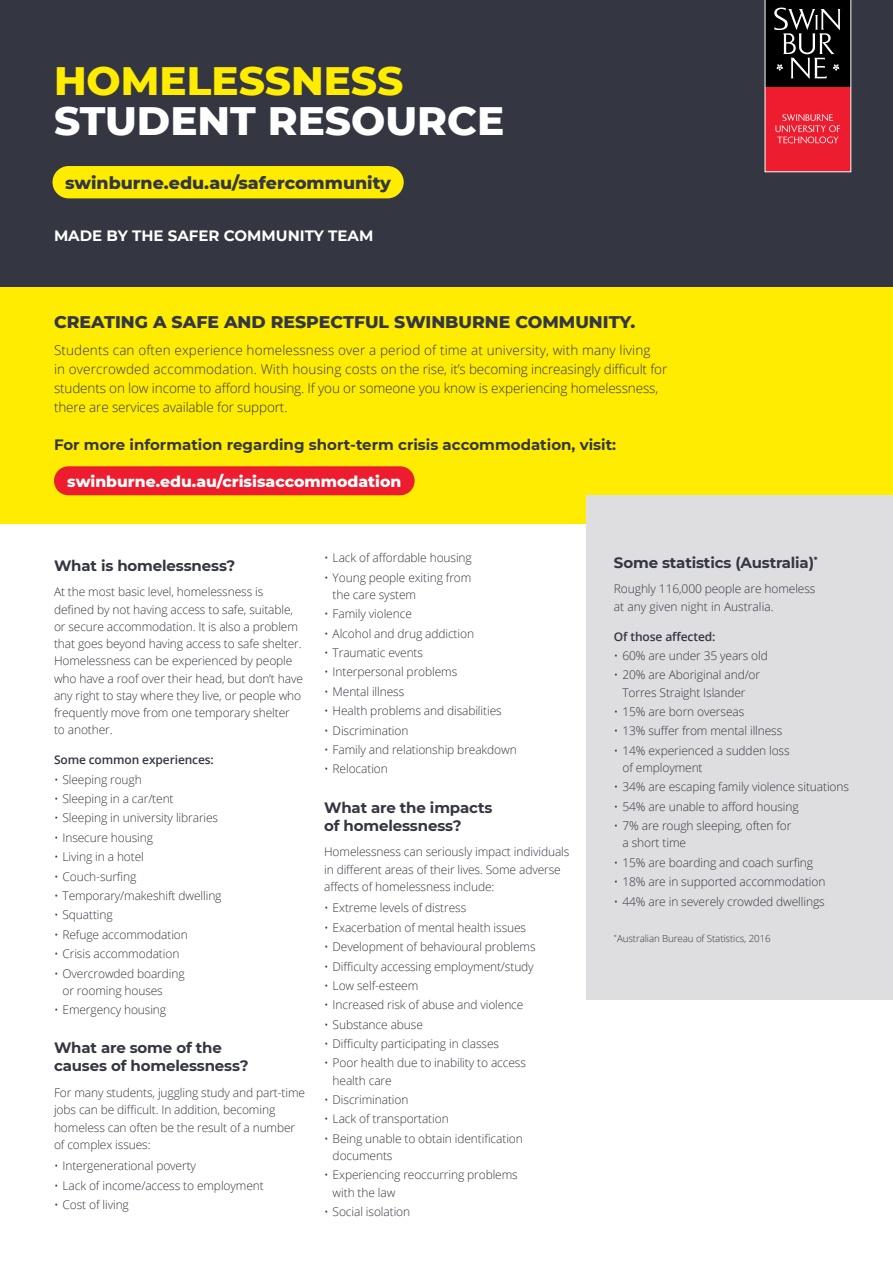
<style>
.page{position:relative;width:893px;height:1263px;background:#fff}
.page>*{position:absolute;margin:0;border:0;box-sizing:border-box;transform-origin:0 0}
.t1{font:800 40.5px "Montserrat";color:#fff}
.t2{font:800 40.5px "Montserrat";color:#ffec00}
.t3{font:800 17.4px "Montserrat";color:#343741}
.t4{font:800 17.25px "Montserrat";color:#343741}
.t5{font:800 15.6px "Montserrat";color:#fff}
.t6{font:700 15px/18px "Montserrat";letter-spacing:-.01em;color:#343741}
.t7{font:700 15px "Montserrat";color:#fff}
.t8{font:300 13.5px/18.8px "Open Sans";letter-spacing:-.01em;color:#343741}
.t9{font:300 12px/17.2px "Open Sans";letter-spacing:-.01em;color:#343741}
.t10{font:600 12px "Open Sans";letter-spacing:-.01em;color:#343741}
.t11{font:300 9.75px "Open Sans";letter-spacing:-.01em;color:#343741}
</style>
<div class="page">
<div style="left:0;top:0;width:893px;height:287px;background:#343741"></div>
<svg style="left:764px;top:0;width:88px;height:173px;background:#872a32"></svg>
<div style="left:52px;top:166px;width:352px;height:32px;background:#ffec00;border-radius:16px"></div>
<div style="left:0;top:287px;width:893px;height:237px;background:#ffec00"></div>
<div style="left:587px;top:495px;width:306px;height:505px;background:#dedee1"></div>
<div style="left:54px;top:466px;width:361px;height:29px;background:#ed1c2e;border-radius:14px"></div>
<h1 class="t2" style="left:54px;top:51px;width:351px">HOMELESSNESS</h1>
<h1 class="t1" style="left:54px;top:91px;width:452px">STUDENT RESOURCE</h1>
<h2 class="t3" style="left:65px;top:170px;width:327px">swinburne.edu.au/safercommunity</h2>
<p class="t7" style="left:54px;top:224px;width:321px">MADE BY THE SAFER COMMUNITY TEAM</p>
<h3 class="t4" style="left:54px;top:309px;width:583px">CREATING A SAFE AND RESPECTFUL SWINBURNE COMMUNITY.</h3>
<p class="t8" style="left:54px;top:341px;width:615px">Students can often experience homelessness over a period of time at university, with many living<br>in overcrowded accommodation. With housing costs on the rise, it’s becoming increasingly difficult for students on low income to afford housing. If you or someone you know is experiencing homelessness, there are services available for support.</p>
<p class="t6" style="left:54px;top:435px;width:564px">For more information regarding short-term crisis accommodation, visit:</p>
<h3 class="t5" style="left:67px;top:470px;width:335px">swinburne.edu.au/crisisaccommodation</h3>
<p class="t6" style="left:54px;top:555px;width:183px">What is homelessness?</p>
<p class="t9" style="left:54px;top:583px;width:250px">At the most basic level, homelessness is defined by not having access to safe, suitable, or secure accommodation. It is also a problem that goes beyond having access to safe shelter.<br>Homelessness can be experienced by people who have a roof over their head, but don’t have any right to stay where they live, or people who frequently move from one temporary shelter to another.</p>
<p class="t10" style="left:54px;top:752px;width:161px">Some common experiences:</p>
<p class="t9" style="left:54px;top:770px;width:89px">• Sleeping rough</p>
<p class="t9" style="left:54px;top:790px;width:121px">• Sleeping in a car/tent</p>
<p class="t9" style="left:54px;top:809px;width:166px">• Sleeping in university libraries</p>
<p class="t9" style="left:54px;top:828px;width:100px">• Insecure housing</p>
<p class="t9" style="left:54px;top:848px;width:91px">• Living in a hotel</p>
<p class="t9" style="left:54px;top:867px;width:84px">• Couch-surfing</p>
<p class="t9" style="left:54px;top:887px;width:169px">• Temporary/makeshift dwelling</p>
<p class="t9" style="left:54px;top:906px;width:60px">• Squatting</p>
<p class="t9" style="left:54px;top:925px;width:135px">• Refuge accommodation</p>
<p class="t9" style="left:54px;top:945px;width:127px">• Crisis accommodation</p>
<p class="t9" style="left:63px;top:964px;width:124px;text-indent:-9px">• Overcrowded boarding or rooming houses</p>
<p class="t9" style="left:54px;top:1001px;width:114px">• Emergency housing</p>
<p class="t6" style="left:54px;top:1038px;width:196px">What are some of the causes of homelessness?</p>
<p class="t9" style="left:54px;top:1084px;width:253px">For many students, juggling study and part-time jobs can be difficult. In addition, becoming homeless can often be the result of a number of complex issues:</p>
<p class="t9" style="left:54px;top:1157px;width:144px">• Intergenerational poverty</p>
<p class="t9" style="left:54px;top:1176px;width:211px">• Lack of income/access to employment</p>
<p class="t9" style="left:54px;top:1196px;width:76px">• Cost of living</p>
<p class="t9" style="left:324px;top:549px;width:149px">• Lack of affordable housing</p>
<p class="t9" style="left:333px;top:568px;width:140px;text-indent:-9px">• Young people exiting from the care system</p>
<p class="t9" style="left:324px;top:605px;width:89px">• Family violence</p>
<p class="t9" style="left:324px;top:624px;width:151px">• Alcohol and drug addiction</p>
<p class="t9" style="left:324px;top:644px;width:100px">• Traumatic events</p>
<p class="t9" style="left:324px;top:663px;width:135px">• Interpersonal problems</p>
<p class="t9" style="left:324px;top:682px;width:82px">• Mental illness</p>
<p class="t9" style="left:324px;top:702px;width:179px">• Health problems and disabilities</p>
<p class="t9" style="left:324px;top:721px;width:86px">• Discrimination</p>
<p class="t9" style="left:324px;top:741px;width:194px">• Family and relationship breakdown</p>
<p class="t9" style="left:324px;top:760px;width:65px">• Relocation</p>
<p class="t6" style="left:324px;top:797px;width:170px">What are the impacts of homelessness?</p>
<p class="t9" style="left:324px;top:843px;width:247px">Homelessness can seriously impact individuals in different areas of their lives. Some adverse affects of homelessness include:</p>
<p class="t9" style="left:324px;top:899px;width:144px">• Extreme levels of distress</p>
<p class="t9" style="left:324px;top:918px;width:204px">• Exacerbation of mental health issues</p>
<p class="t9" style="left:324px;top:938px;width:213px">• Development of behavioural problems</p>
<p class="t9" style="left:324px;top:957px;width:211px">• Difficulty accessing employment/study</p>
<p class="t9" style="left:324px;top:976px;width:96px">• Low self-esteem</p>
<p class="t9" style="left:324px;top:996px;width:201px">• Increased risk of abuse and violence</p>
<p class="t9" style="left:324px;top:1015px;width:100px">• Substance abuse</p>
<p class="t9" style="left:324px;top:1035px;width:176px">• Difficulty participating in classes</p>
<p class="t9" style="left:333px;top:1054px;width:195px;text-indent:-9px">• Poor health due to inability to access health care</p>
<p class="t9" style="left:324px;top:1091px;width:86px">• Discrimination</p>
<p class="t9" style="left:324px;top:1110px;width:126px">• Lack of transportation</p>
<p class="t9" style="left:333px;top:1129px;width:192px;text-indent:-9px">• Being unable to obtain identification documents</p>
<p class="t9" style="left:333px;top:1166px;width:187px;text-indent:-9px">• Experiencing reoccurring problems with the law</p>
<p class="t9" style="left:324px;top:1203px;width:88px">• Social isolation</p>
<p class="t6" style="left:614px;top:553px;width:205px">Some statistics (Australia)<sup>*</sup></p>
<p class="t9" style="left:614px;top:580px;width:203px">Roughly 116,000 people are homeless at any given night in Australia.</p>
<p class="t10" style="left:614px;top:628px;width:103px">Of those affected:</p>
<p class="t9" style="left:614px;top:647px;width:155px">• 60% are under 35 years old</p>
<p class="t9" style="left:614px;top:666px;width:148px;text-align:center">• 20% are Aboriginal and/or<br>Torres Straight Islander</p>
<p class="t9" style="left:614px;top:703px;width:132px">• 15% are born overseas</p>
<p class="t9" style="left:614px;top:722px;width:170px">• 13% suffer from mental illness</p>
<p class="t9" style="left:622px;top:741px;width:169px;text-indent:-9px">• 14% experienced a sudden loss of employment</p>
<p class="t9" style="left:614px;top:778px;width:237px">• 34% are escaping family violence situations</p>
<p class="t9" style="left:614px;top:797px;width:186px">• 54% are unable to afford housing</p>
<p class="t9" style="left:622px;top:817px;width:171px;text-indent:-9px">• 7% are rough sleeping, often for a short time</p>
<p class="t9" style="left:614px;top:853px;width:201px">• 15% are boarding and coach surfing</p>
<p class="t9" style="left:614px;top:873px;width:213px">• 18% are in supported accommodation</p>
<p class="t9" style="left:614px;top:892px;width:212px">• 44% are in severely crowded dwellings</p>
<p class="t11" style="left:614px;top:932px;width:158px"><sup>*</sup>Australian Bureau of Statistics, 2016</p>
</div>
